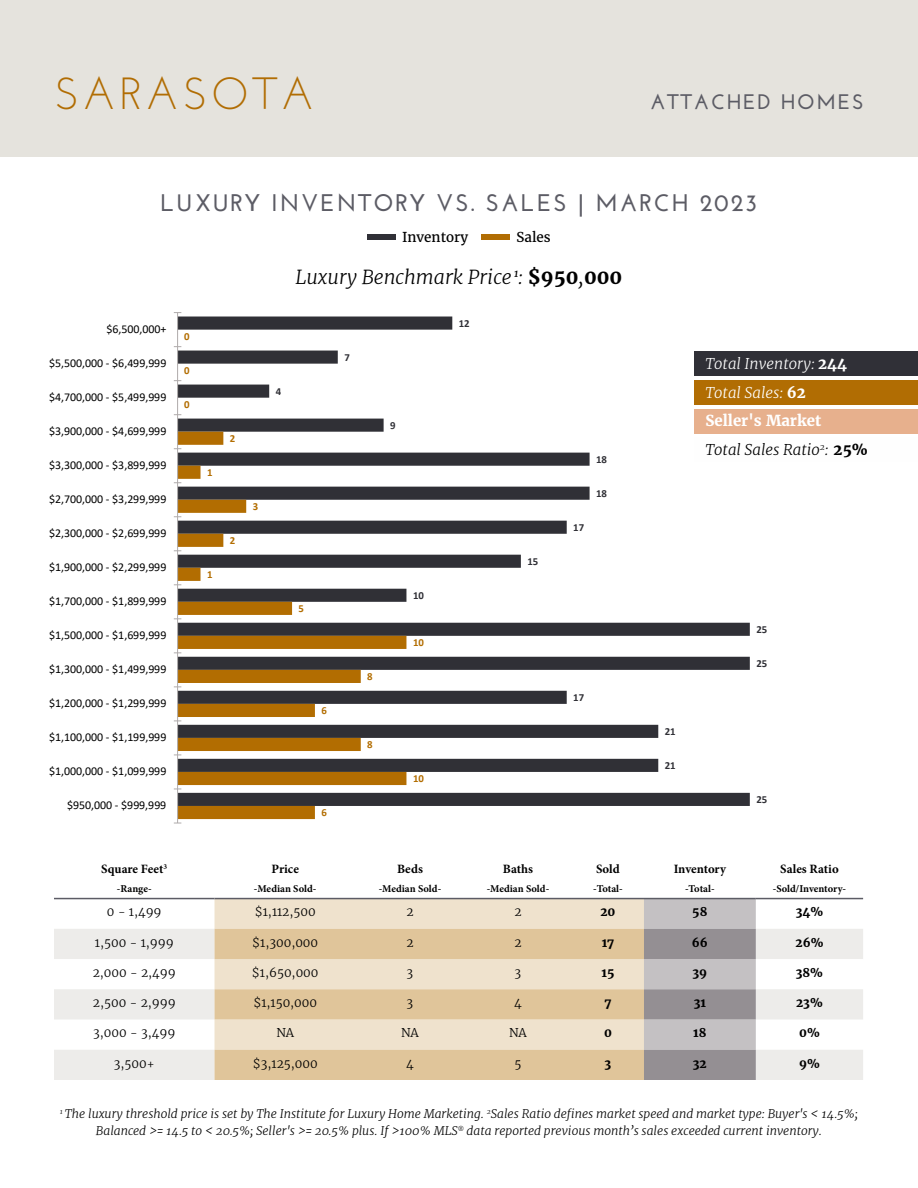
<style>
.page{position:relative;width:918px;height:1188px;background:#fff}
.page>*{position:absolute;margin:0;border:0;box-sizing:border-box;transform-origin:0 0}
.t1{font:45px "Josefin Sans";letter-spacing:.08em;color:#b16d03}
.t2{font:700 24px "Josefin Sans";letter-spacing:.08em;color:#5c5c65}
.t3{font:700 21px "Josefin Sans";letter-spacing:.08em;color:#5c5c65}
.t4{font:italic 300 19.5px "Merriweather";color:#000}
.t5{font:italic 300 15px/28.8px "Merriweather";color:#fff}
.t6{font:italic 300 15px "Merriweather";color:#000}
.t7{font:700 15px "Merriweather";color:#fff}
.t8{font:13.5px "Merriweather";color:#000}
.t9{font:700 12.75px "Minion Pro";color:#000}
.t10{font:12px "Calibri";letter-spacing:-.005em;color:#000}
.t11{font:italic 300 12px/16.5px "Merriweather";color:#000;text-align:center}
.t12{font:300 12px "Merriweather";color:#000}
.t13{font:700 12px "Merriweather";color:#000}
.t14{font:700 10.8px "Calibri";color:#303036}
.t15{font:700 10.8px "Calibri";color:#b26d01}
.t16{font:700 10.5px "Minion Pro";color:#000}
.s1{font-weight:700;font-style:normal}
</style>
<div class="page">
<div style="left:0;top:0;width:918px;height:158px;background:#e5e3dd"></div>
<svg style="left:178px;top:317px;width:572px;height:489px"></svg>
<svg style="left:178px;top:432px;width:228px;height:387px"></svg>
<hr style="left:177px;top:313px;width:1px;height:510px;background:#afabab">
<div style="left:367px;top:234px;width:29px;height:6px;background:#303037"></div>
<div style="left:482px;top:234px;width:28px;height:6px;background:#b16d03"></div>
<div style="left:215px;top:899px;width:429px;height:30px;background:#efe2cd"></div>
<svg style="left:54px;top:929px;width:809px;height:151px;fill:#edecea"></svg>
<svg style="left:215px;top:929px;width:429px;height:151px;background:#e6d0ae"></svg>
<svg style="left:644px;top:899px;width:112px;height:181px;background:#aca8ab"></svg>
<hr style="left:54px;top:898px;width:161px;height:1px;background:#5c5c65">
<hr style="left:215px;top:898px;width:141px;height:1px;background:#5c5c65">
<hr style="left:356px;top:898px;width:108px;height:1px;background:#5c5c65">
<hr style="left:464px;top:898px;width:108px;height:1px;background:#5c5c65">
<hr style="left:572px;top:898px;width:72px;height:1px;background:#5c5c65">
<hr style="left:644px;top:898px;width:112px;height:1px;background:#5c5c65">
<hr style="left:756px;top:898px;width:107px;height:1px;background:#5c5c65">
<div style="left:694px;top:409px;width:224px;height:25px;background:#e7b08d"></div>
<div style="left:694px;top:351px;width:224px;height:25px;background:#303037"></div>
<div style="left:694px;top:380px;width:224px;height:25px;background:#b16d03"></div>
<div style="left:694px;top:438px;width:224px;height:24px;background:#fefefe"></div>
<h1 class="t1" style="left:54px;top:65px;width:262px">SARASOTA</h1>
<h3 class="t3" style="left:650px;top:89px;width:215px">ATTACHED HOMES</h3>
<h2 class="t2" style="left:160px;top:189px;width:599px">LUXURY INVENTORY VS. SALES | MARCH 2023</h2>
<p class="t8" style="left:402px;top:229px;width:68px">Inventory</p>
<p class="t8" style="left:516px;top:229px;width:36px">Sales</p>
<p class="t10" style="left:106px;top:321px;width:62px">$6,500,000+</p>
<p class="t10" style="left:49px;top:355px;width:119px">$5,500,000 - $6,499,999</p>
<p class="t10" style="left:49px;top:389px;width:119px">$4,700,000 - $5,499,999</p>
<p class="t10" style="left:49px;top:423px;width:119px">$3,900,000 - $4,699,999</p>
<p class="t10" style="left:49px;top:457px;width:119px">$3,300,000 - $3,899,999</p>
<p class="t10" style="left:49px;top:491px;width:119px">$2,700,000 - $3,299,999</p>
<p class="t10" style="left:49px;top:525px;width:119px">$2,300,000 - $2,699,999</p>
<p class="t10" style="left:49px;top:559px;width:119px">$1,900,000 - $2,299,999</p>
<p class="t10" style="left:49px;top:593px;width:119px">$1,700,000 - $1,899,999</p>
<p class="t10" style="left:49px;top:627px;width:119px">$1,500,000 - $1,699,999</p>
<p class="t10" style="left:49px;top:661px;width:119px">$1,300,000 - $1,499,999</p>
<p class="t10" style="left:49px;top:695px;width:119px">$1,200,000 - $1,299,999</p>
<p class="t10" style="left:49px;top:729px;width:119px">$1,100,000 - $1,199,999</p>
<p class="t10" style="left:49px;top:763px;width:119px">$1,000,000 - $1,099,999</p>
<p class="t10" style="left:67px;top:797px;width:101px">$950,000 - $999,999</p>
<p class="t15" style="left:184px;top:329px;width:7px">0</p>
<p class="t15" style="left:184px;top:363px;width:7px">0</p>
<p class="t15" style="left:184px;top:397px;width:7px">0</p>
<p class="t15" style="left:207px;top:465px;width:7px">1</p>
<p class="t15" style="left:207px;top:567px;width:7px">1</p>
<p class="t15" style="left:230px;top:431px;width:7px">2</p>
<p class="t15" style="left:230px;top:533px;width:7px">2</p>
<p class="t15" style="left:253px;top:499px;width:7px">3</p>
<p class="t14" style="left:276px;top:384px;width:7px">4</p>
<h3 class="t4" style="left:296px;top:265px;width:328px">Luxury Benchmark Price <sup>1</sup>: <span class="s1">$950</span>,<span class="s1">000</span></h3>
<p class="t14" style="left:344px;top:350px;width:7px">7</p>
<p class="t14" style="left:390px;top:418px;width:7px">9</p>
<p class="t14" style="left:459px;top:315px;width:12px">12</p>
<p class="t15" style="left:299px;top:601px;width:7px">5</p>
<p class="t15" style="left:321px;top:703px;width:7px">6</p>
<p class="t15" style="left:321px;top:805px;width:7px">6</p>
<p class="t15" style="left:367px;top:669px;width:7px">8</p>
<p class="t15" style="left:367px;top:737px;width:7px">8</p>
<p class="t14" style="left:413px;top:588px;width:12px">10</p>
<p class="t15" style="left:413px;top:635px;width:12px">10</p>
<p class="t15" style="left:413px;top:771px;width:12px">10</p>
<p class="t14" style="left:527px;top:554px;width:12px">15</p>
<p class="t14" style="left:573px;top:520px;width:12px">17</p>
<p class="t14" style="left:596px;top:452px;width:12px">18</p>
<p class="t14" style="left:596px;top:486px;width:12px">18</p>
<p class="t14" style="left:573px;top:690px;width:12px">17</p>
<p class="t9" style="left:101px;top:860px;width:67px">Square Feet<sup>3</sup></p>
<p class="t16" style="left:117px;top:882px;width:36px">-Range-</p>
<p class="t9" style="left:272px;top:860px;width:29px">Price</p>
<p class="t16" style="left:254px;top:882px;width:64px">-Median Sold-</p>
<p class="t9" style="left:397px;top:860px;width:27px">Beds</p>
<p class="t16" style="left:379px;top:882px;width:64px">-Median Sold-</p>
<p class="t9" style="left:503px;top:860px;width:32px">Baths</p>
<p class="t16" style="left:487px;top:882px;width:64px">-Median Sold-</p>
<p class="t9" style="left:596px;top:860px;width:25px">Sold</p>
<p class="t16" style="left:593px;top:882px;width:31px">-Total-</p>
<p class="t5" style="left:705px;top:349px;width:143px">Total Inventory: <span class="s1">244<br></span>Total Sales: <span class="s1">62</span></p>
<p class="t7" style="left:705px;top:412px;width:117px">Seller's Market</p>
<p class="t6" style="left:705px;top:440px;width:164px">Total Sales Ratio<sup>2</sup>: <span class="s1">25%</span></p>
<p class="t14" style="left:665px;top:724px;width:12px">21</p>
<p class="t14" style="left:665px;top:758px;width:12px">21</p>
<p class="t9" style="left:674px;top:860px;width:54px">Inventory</p>
<p class="t16" style="left:685px;top:882px;width:31px">-Total-</p>
<p class="t14" style="left:756px;top:622px;width:12px">25</p>
<p class="t14" style="left:756px;top:656px;width:12px">25</p>
<p class="t14" style="left:756px;top:792px;width:12px">25</p>
<p class="t9" style="left:780px;top:860px;width:60px">Sales Ratio</p>
<p class="t16" style="left:773px;top:882px;width:75px">-Sold/Inventory-</p>
<p class="t12" style="left:107px;top:905px;width:56px">0 - 1,499</p>
<p class="t12" style="left:255px;top:905px;width:62px">$1,112,500</p>
<p class="t12" style="left:406px;top:905px;width:9px">2</p>
<p class="t12" style="left:514px;top:905px;width:9px">2</p>
<p class="t13" style="left:600px;top:905px;width:17px">20</p>
<p class="t13" style="left:692px;top:905px;width:17px">58</p>
<p class="t13" style="left:796px;top:905px;width:29px">34%</p>
<p class="t12" style="left:95px;top:935px;width:80px">1,500 - 1,999</p>
<p class="t12" style="left:252px;top:935px;width:67px">$1,300,000</p>
<p class="t12" style="left:406px;top:935px;width:9px">2</p>
<p class="t12" style="left:514px;top:935px;width:9px">2</p>
<p class="t13" style="left:602px;top:935px;width:14px">17</p>
<p class="t13" style="left:692px;top:935px;width:18px">66</p>
<p class="t13" style="left:795px;top:935px;width:30px">26%</p>
<p class="t12" style="left:93px;top:965px;width:84px">2,000 - 2,499</p>
<p class="t12" style="left:252px;top:965px;width:68px">$1,650,000</p>
<p class="t12" style="left:407px;top:965px;width:8px">3</p>
<p class="t12" style="left:515px;top:965px;width:8px">3</p>
<p class="t13" style="left:602px;top:965px;width:14px">15</p>
<p class="t13" style="left:693px;top:965px;width:16px">39</p>
<p class="t13" style="left:796px;top:965px;width:29px">38%</p>
<p class="t12" style="left:93px;top:995px;width:84px">2,500 - 2,999</p>
<p class="t12" style="left:253px;top:995px;width:65px">$1,150,000</p>
<p class="t12" style="left:407px;top:995px;width:8px">3</p>
<p class="t12" style="left:514px;top:995px;width:9px">4</p>
<p class="t13" style="left:604px;top:995px;width:8px">7</p>
<p class="t13" style="left:694px;top:995px;width:14px">31</p>
<p class="t13" style="left:796px;top:995px;width:28px">23%</p>
<p class="t12" style="left:93px;top:1026px;width:84px">3,000 - 3,499</p>
<p class="t12" style="left:276px;top:1026px;width:19px">NA</p>
<p class="t12" style="left:401px;top:1026px;width:19px">NA</p>
<p class="t12" style="left:509px;top:1026px;width:19px">NA</p>
<p class="t13" style="left:604px;top:1026px;width:9px">0</p>
<p class="t13" style="left:693px;top:1026px;width:15px">18</p>
<p class="t13" style="left:799px;top:1026px;width:22px">0%</p>
<p class="t12" style="left:114px;top:1056px;width:42px">3,500+</p>
<p class="t12" style="left:253px;top:1056px;width:66px">$3,125,000</p>
<p class="t12" style="left:406px;top:1056px;width:9px">4</p>
<p class="t12" style="left:514px;top:1056px;width:8px">5</p>
<p class="t13" style="left:605px;top:1056px;width:8px">3</p>
<p class="t13" style="left:693px;top:1056px;width:16px">32</p>
<p class="t13" style="left:799px;top:1056px;width:22px">9%</p>
<p class="t11" style="left:60px;top:1106px;width:800px"><sup>1</sup> The luxury threshold price is set by The Institute for Luxury Home Marketing. <sup>2</sup>Sales Ratio defines market speed and market type: Buyer's &lt; 14.5%;<br>Balanced &gt;= 14.5 to &lt; 20.5%; Seller's &gt;= 20.5% plus. If &gt;100% MLS<sup>®</sup> data reported previous month’s sales exceeded current inventory.</p>
</div>
